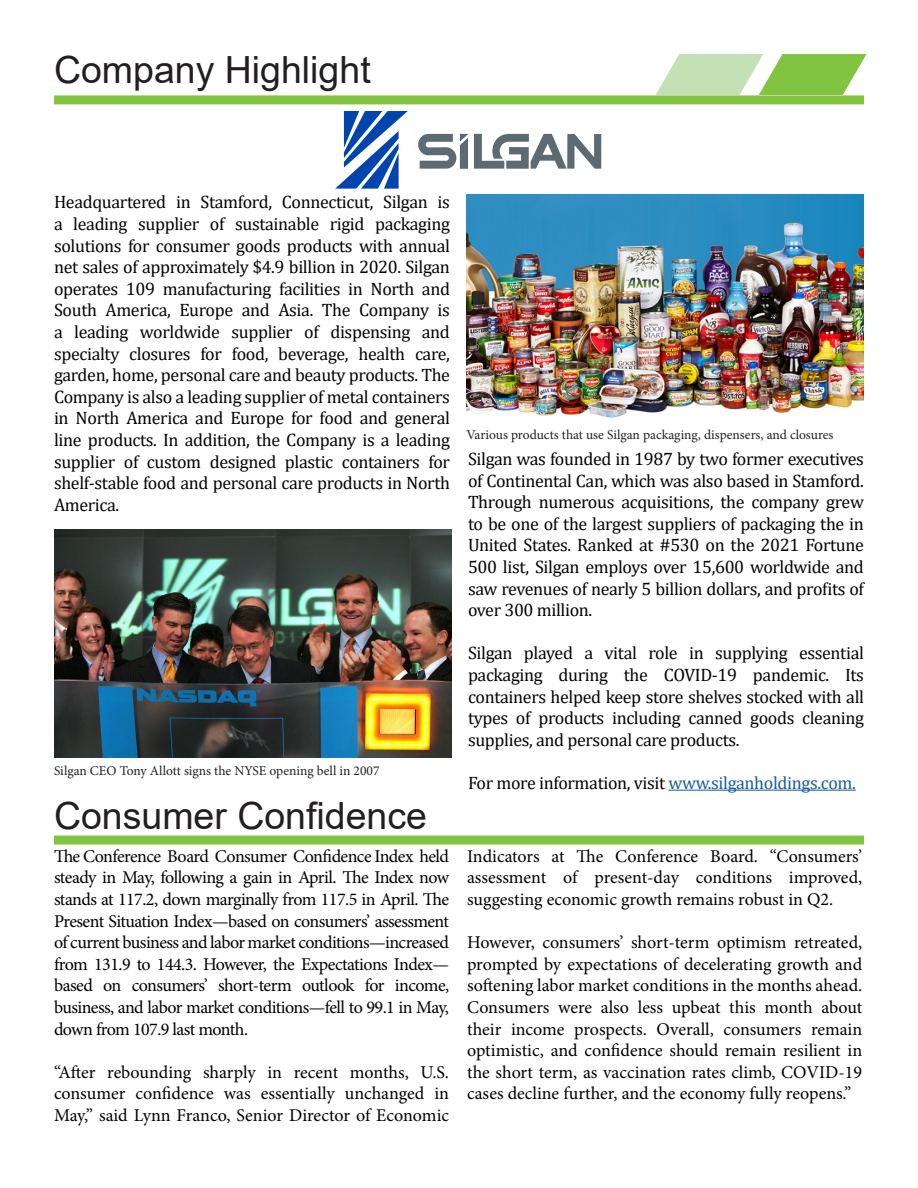
<style>
.page{position:relative;width:918px;height:1188px;background:#fff}
.page>*{position:absolute;margin:0;border:0;box-sizing:border-box;transform-origin:0 0}
.t1{font:37.5px "Arial";color:#231f20}
.t2{font:18px/21.6px "Cambria";letter-spacing:-.02em;color:#040503;text-align:justify}
.t3{font:18px/21.6px "Minion Pro";letter-spacing:-.005em;color:#000;text-align:justify}
.t4{font:13.5px "Minion Pro";color:#231f20}
.s1{color:#175d9e}
</style>
<div class="page">
<svg style="left:655px;top:54px;width:212px;height:782px"></svg>
<div style="left:54px;top:794px;width:787px;height:311px;background:#fff"></div>
<div style="left:54px;top:95px;width:810px;height:103px;background:#fff"></div>
<div style="left:54px;top:194px;width:810px;height:603px;background:#fff"></div>
<hr style="left:669px;top:790px;width:187px;height:1px;background:#175d9e">
<div style="left:54px;top:95px;width:810px;height:9px;background:#82c340"></div>
<img style="left:467px;top:194px;width:397px;height:224px">
<img style="left:54px;top:530px;width:398px;height:227px">
<div style="left:54px;top:836px;width:810px;height:9px;background:#82c340"></div>
<svg style="left:335px;top:111px;width:73px;height:78px"></svg>
<svg style="left:418px;top:134px;width:50px;height:35px"></svg>
<svg style="left:474px;top:134px;width:127px;height:35px"></svg>
<p class="t1" style="left:54px;top:44px;width:318px">Company Highlight</p>
<p class="t2" style="left:54px;top:191px;width:398px">Headquartered in Stamford, Connecticut, Silgan is a leading supplier of sustainable rigid packaging solutions for consumer goods products with annual net sales of approximately $4.9 billion in 2020. Silgan operates 109 manufacturing facilities in North and South America, Europe and Asia. The Company is a leading worldwide supplier of dispensing and specialty closures for food, beverage, health care, garden, home, personal care and beauty products. The Company is also a leading supplier of metal containers in North America and Europe for food and general line products. In addition, the Company is a leading supplier of custom designed plastic containers for shelf-stable food and personal care products in North America.</p>
<p class="t4" style="left:54px;top:761px;width:327px">Silgan CEO Tony Allott signs the NYSE opening bell in 2007</p>
<p class="t1" style="left:54px;top:790px;width:375px">Consumer Confidence</p>
<p class="t3" style="left:54px;top:845px;width:397px">The Conference Board Consumer Confidence Index held steady in May, following a gain in April. The Index now stands at 117.2, down marginally from 117.5 in April. The Present Situation Index—based on consumers’ assessment of current business and labor market conditions—increased from 131.9 to 144.3. However, the Expectations Index— based on consumers’ short-term outlook for income, business, and labor market conditions—fell to 99.1 in May, down from 107.9 last month.</p>
<p class="t3" style="left:54px;top:1061px;width:397px">“After rebounding sharply in recent months, U.S. consumer confidence was essentially unchanged in May,” said Lynn Franco, Senior Director of Economic</p>
<p class="t4" style="left:466px;top:426px;width:369px">Various products that use Silgan packaging, dispensers, and closures</p>
<p class="t2" style="left:468px;top:448px;width:398px">Silgan was founded in 1987 by two former executives of Continental Can, which was also based in Stamford.<br>Through numerous acquisitions, the company grew to be one of the largest suppliers of packaging the in United States. Ranked at #530 on the 2021 Fortune 500 list, Silgan employs over 15,600 worldwide and saw revenues of nearly 5 billion dollars, and profits of over 300 million.</p>
<p class="t2" style="left:468px;top:642px;width:398px">Silgan played a vital role in supplying essential packaging during the COVID-19 pandemic. Its containers helped keep store shelves stocked with all types of products including canned goods cleaning supplies, and personal care products.</p>
<p class="t2" style="left:468px;top:772px;width:389px">For more information, visit <span class="s1">www.silganholdings.com.</span></p>
<p class="t3" style="left:467px;top:845px;width:397px">Indicators at The Conference Board. “Consumers’ assessment of present-day conditions improved, suggesting economic growth remains robust in Q2.</p>
<p class="t3" style="left:467px;top:932px;width:397px">However, consumers’ short-term optimism retreated, prompted by expectations of decelerating growth and softening labor market conditions in the months ahead.<br>Consumers were also less upbeat this month about their income prospects. Overall, consumers remain optimistic, and confidence should remain resilient in the short term, as vaccination rates climb, COVID-19 cases decline further, and the economy fully reopens.”</p>
</div>
